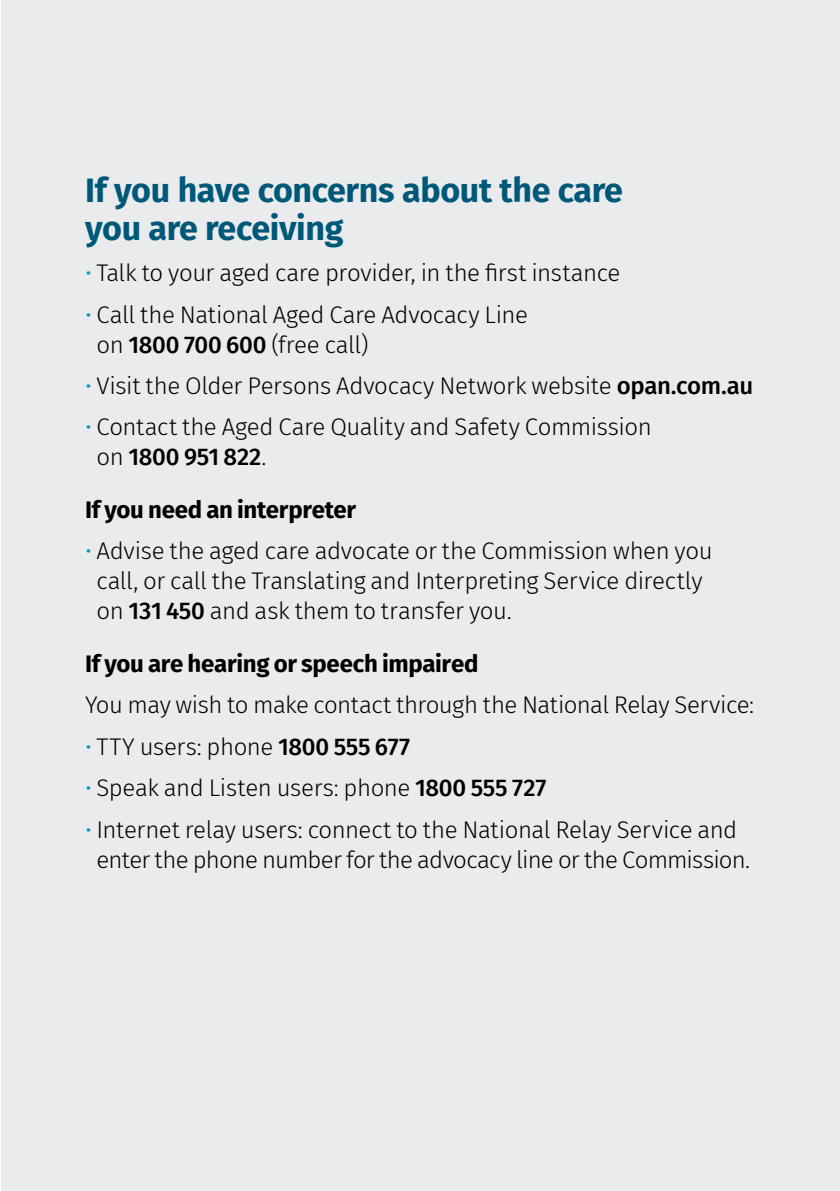
<style>
.page{position:relative;width:840px;height:1191px;background:#fff}
.page>*{position:absolute;margin:0;border:0;box-sizing:border-box;transform-origin:0 0}
.t1{font:700 34px/38px "Fira Sans";letter-spacing:-.01em;color:#005878}
.t2{font:300 24px/30px "Fira Sans";letter-spacing:-.02em;color:#000}
.t3{font:700 24px "Fira Sans";letter-spacing:-.01em;color:#000}
.s1{color:#0098be}
.s2{font-weight:500}
</style>
<div class="page">
<div style="left:2px;top:0;width:837px;height:1191px;background:#eaebec"></div>
<h1 class="t1" style="left:85px;top:171px;width:539px">If you have concerns about the care you are receiving</h1>
<p class="t2" style="left:85px;top:258px;width:536px"><span class="s1">•</span> Talk to your aged care provider, in the first instance</p>
<p class="t2" style="left:96px;top:299px;width:433px;text-indent:-11px"><span class="s1">•</span> Call the National Aged Care Advocacy Line on <span class="s2">1800 700 600</span> (free call)</p>
<p class="t2" style="left:85px;top:370px;width:669px"><span class="s1">•</span> Visit the Older Persons Advocacy Network website <span class="s2">opan.com.au</span></p>
<p class="t2" style="left:96px;top:412px;width:556px;text-indent:-11px"><span class="s1">•</span> Contact the Aged Care Quality and Safety Commission on <span class="s2">1800 951 822</span>.</p>
<p class="t3" style="left:85px;top:493px;width:272px">If you need an interpreter</p>
<p class="t2" style="left:96px;top:536px;width:617px;text-indent:-11px"><span class="s1">•</span> Advise the aged care advocate or the Commission when you call, or call the Translating and Interpreting Service directly on <span class="s2">131 450</span> and ask them to transfer you.</p>
<p class="t3" style="left:85px;top:647px;width:394px">If you are hearing or speech impaired</p>
<p class="t2" style="left:85px;top:690px;width:670px">You may wish to make contact through the National Relay Service:</p>
<p class="t2" style="left:85px;top:731px;width:326px"><span class="s1">•</span> TTY users: phone <span class="s2">1800 555 677</span></p>
<p class="t2" style="left:85px;top:772px;width:462px"><span class="s1">•</span> Speak and Listen users: phone <span class="s2">1800 555 727</span></p>
<p class="t2" style="left:85px;top:814px;width:666px;text-align:center"><span class="s1">•</span> Internet relay users: connect to the National Relay Service and enter the phone number for the advocacy line or the Commission.</p>
</div>
